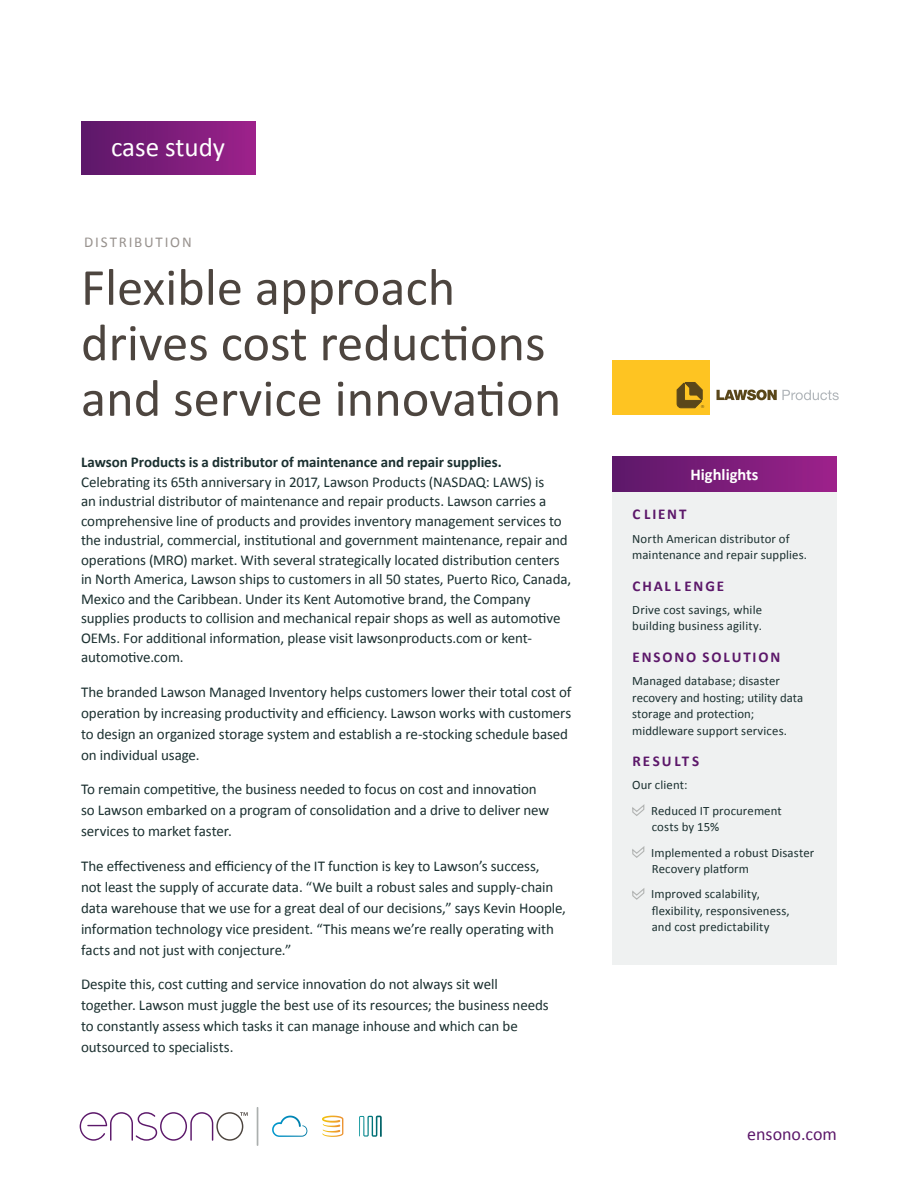
<style>
.page{position:relative;width:918px;height:1188px;background:#fff}
.page>*{position:absolute;margin:0;border:0;box-sizing:border-box;transform-origin:0 0}
.Cover_Header_-_Color{font:52.5px/55.5px "Calibri";color:#4d453f}
.t1{font:27px "Calibri";color:#fff}
.t2{font:18px "Calibri";color:#5c186a}
.t3{font:700 16.5px "Calibri";color:#fff}
.Body_Copy{font:15px/21px "Calibri";letter-spacing:-.005em;color:#1b3030}
.Highlight_Body_Copy{font:700 15px "Calibri";letter-spacing:.125em;color:#5c186a}
.Sub_Header{font:15px "Calibri";letter-spacing:.12em;color:#98928e}
.Highlight_Body_Copy-2{font:700 15px "Calibri";letter-spacing:.155em;color:#5c186a}
.Highlight_Body_Copy-3{font:12.75px/16.5px "Calibri";letter-spacing:.01em;color:#1b3030}
.t4{font:4.2px "Helvetica";color:#5a471a}
.s1{font-weight:700}
</style>
<div class="page">
<div style="left:612px;top:491px;width:225px;height:474px;background:#eff1f1"></div>
<svg style="left:632px;top:804px;width:13px;height:12px"></svg>
<svg style="left:632px;top:846px;width:13px;height:12px"></svg>
<svg style="left:632px;top:888px;width:13px;height:12px"></svg>
<div style="left:81px;top:122px;width:174px;height:52px;background:linear-gradient(to right,#5b1869,#9c218b)"></div>
<div style="left:612px;top:457px;width:225px;height:34px;background:linear-gradient(to right,#5b1869,#9d218b)"></div>
<hr style="left:257px;top:1107px;width:1px;height:39px;background:#abafae">
<svg style="left:80px;top:1112px;width:168px;height:29px"></svg>
<svg style="left:272px;top:1116px;width:35px;height:21px"></svg>
<svg style="left:322px;top:1116px;width:21px;height:21px"></svg>
<svg style="left:359px;top:1116px;width:21px;height:21px"></svg>
<div style="left:612px;top:360px;width:97px;height:55px;background:#fec422"></div>
<svg style="left:676px;top:382px;width:27px;height:26px"></svg>
<svg style="left:717px;top:390px;width:122px;height:10px"></svg>
<p class="t1" style="left:111px;top:130px;width:116px">case study</p>
<p class="Sub_Header" style="left:84px;top:232px;width:109px">DISTRIBUTION</p>
<p class="Cover_Header_-_Color" style="left:81px;top:260px;width:482px">Flexible approach drives cost reductions and service innovation</p>
<p class="Body_Copy" style="left:81px;top:453px;width:492px;line-height:19.5px"><span class="s1">Lawson Products is a distributor of maintenance and repair supplies.<br></span>Celebrating its 65th anniversary in 2017, Lawson Products (NASDAQ: LAWS) is<br>an industrial distributor of maintenance and repair products. Lawson carries a comprehensive line of products and provides inventory management services to the industrial, commercial, institutional and government maintenance, repair and operations (MRO) market. With several strategically located distribution centers in North America, Lawson ships to customers in all 50 states, Puerto Rico, Canada, Mexico and the Caribbean. Under its Kent Automotive brand, the Company supplies products to collision and mechanical repair shops as well as automotive OEMs. For additional information, please visit lawsonproducts.com or kent&shy;automotive.com.</p>
<p class="Body_Copy" style="left:81px;top:682px;width:492px">The branded Lawson Managed Inventory helps customers lower their total cost of operation by increasing productivity and efficiency. Lawson works with customers to design an organized storage system and establish a re-stocking schedule based on individual usage.</p>
<p class="Body_Copy" style="left:81px;top:779px;width:470px">To remain competitive, the business needed to focus on cost and innovation so Lawson embarked on a program of consolidation and a drive to deliver new services to market faster.</p>
<p class="Body_Copy" style="left:81px;top:856px;width:487px">The effectiveness and efficiency of the IT function is key to Lawson’s success,<br>not least the supply of accurate data. “We built a robust sales and supply-chain data warehouse that we use for a great deal of our decisions,” says Kevin Hoople, information technology vice president. “This means we’re really operating with facts and not just with conjecture.”</p>
<p class="Body_Copy" style="left:81px;top:974px;width:469px">Despite this, cost cutting and service innovation do not always sit well together. Lawson must juggle the best use of its resources; the business needs to constantly assess which tasks it can manage inhouse and which can be outsourced to specialists.</p>
<p class="t4" style="left:701px;top:403px;width:5px">®</p>
<p class="t3" style="left:690px;top:464px;width:70px">Highlights</p>
<p class="Highlight_Body_Copy" style="left:633px;top:505px;width:55px">C LIENT</p>
<p class="Highlight_Body_Copy-3" style="left:632px;top:530px;width:176px">North American distributor of maintenance and repair supplies.</p>
<p class="Highlight_Body_Copy" style="left:633px;top:576px;width:93px">CHAL L ENGE</p>
<p class="Highlight_Body_Copy-3" style="left:632px;top:601px;width:131px">Drive cost savings, while building business agility.</p>
<p class="Highlight_Body_Copy" style="left:633px;top:647px;width:149px">ENSONO SOLUTION</p>
<p class="Highlight_Body_Copy-3" style="left:632px;top:673px;width:172px">Managed database; disaster recovery and hosting; utility data storage and protection; middleware support services.</p>
<p class="Highlight_Body_Copy-2" style="left:633px;top:752px;width:68px">RESULTS</p>
<p class="Highlight_Body_Copy-3" style="left:632px;top:777px;width:57px">Our client:</p>
<p class="Highlight_Body_Copy-3" style="left:651px;top:802px;width:132px">Reduced IT procurement costs by 15%</p>
<p class="Highlight_Body_Copy-3" style="left:651px;top:844px;width:165px">Implemented a robust Disaster<br>Recovery platform</p>
<p class="Highlight_Body_Copy-3" style="left:651px;top:886px;width:140px">Improved scalability, flexibility, responsiveness, and cost predictability</p>
<p class="t2" style="left:747px;top:1123px;width:91px">ensono.com</p>
</div>
